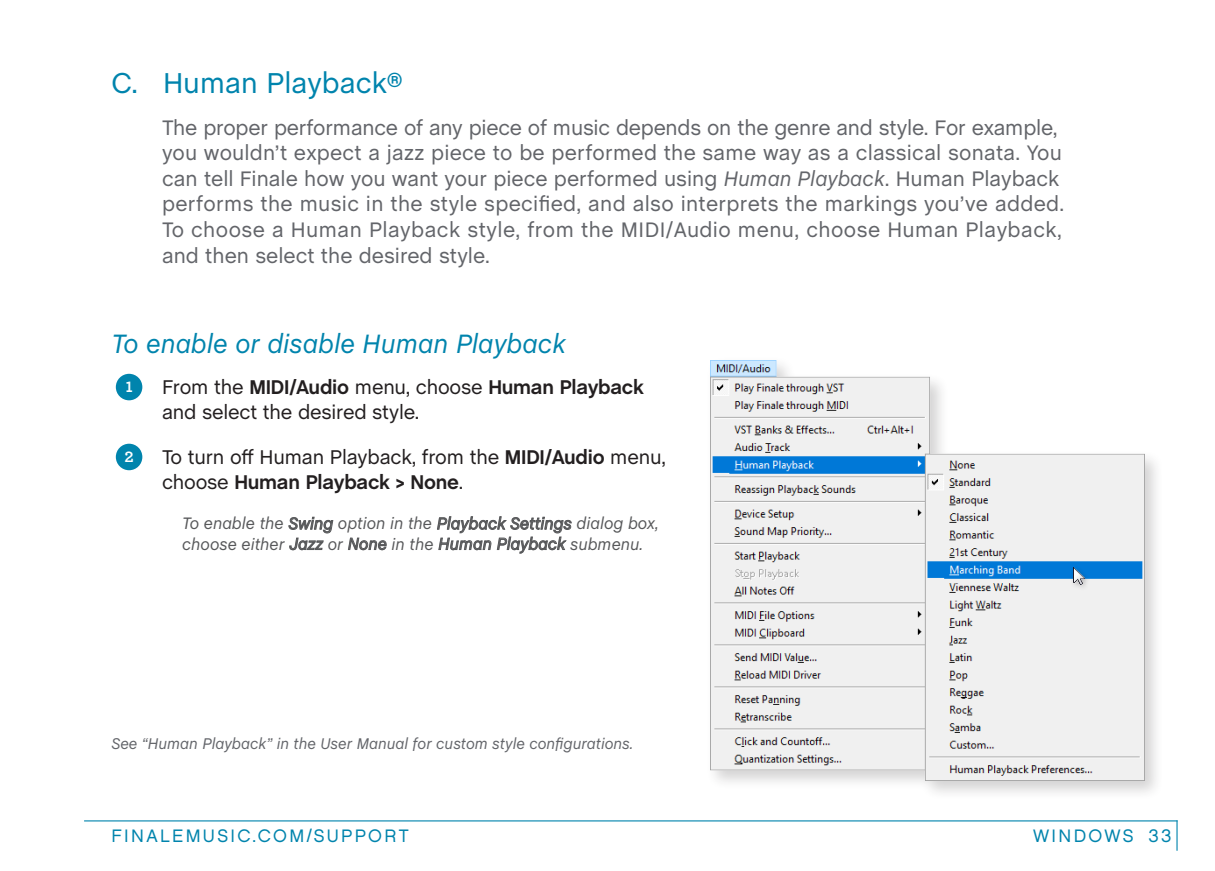
<style>
.page{position:relative;width:1215px;height:871px;background:#fff}
.page>*{position:absolute;margin:0;border:0;box-sizing:border-box;transform-origin:0 0}
.SectionSubhead{font:29.25px "Chalet";color:#0084ad}
.Subhead2{font:italic 27px "Chalet";color:#0084ad}
.IntroText{font:21.38px/25.7px "Chalet";letter-spacing:.01em;color:#63656a}
.InstructionText_with{font:20.25px/24.8px "Chalet";letter-spacing:-.01em;color:#231f20}
.t1{font:18px "Chalet London Nineteen Sixty";letter-spacing:.13em;color:#0084ad}
.InlineItalicCallout{font:italic 16.88px/20.2px "Chalet";color:#57585a}
.MoreDetailsText{font:italic 15.75px "Chalet";color:#63656a}
.Number{font:700 15.75px "Archer";color:#fff}
.s1{font-style:italic}
.s2{font-weight:700}
</style>
<div class="page">
<hr style="left:84px;top:820px;width:1094px;height:1px;background:#0084ad">
<hr style="left:1176px;top:820px;width:2px;height:30px;background:#0084ad">
<svg style="left:114px;top:371px;width:31px;height:31px"></svg>
<div style="left:111px;top:369px;width:36px;height:36px;border:4px solid #fff;border-radius:50%"></div>
<svg style="left:114px;top:441px;width:31px;height:31px"></svg>
<div style="left:111px;top:439px;width:36px;height:36px;border:4px solid #fff;border-radius:50%"></div>
<svg style="left:288px;top:516px;width:46px;height:34px"></svg>
<svg style="left:348px;top:537px;width:39px;height:13px"></svg>
<svg style="left:437px;top:516px;width:135px;height:38px"></svg>
<div style="left:706px;top:355px;width:458px;height:445px;background:#231f20;opacity:.2"></div>
<img style="left:711px;top:360px;width:433px;height:421px">
<div style="left:1070px;top:564px;width:20px;height:27px;background:#231f20;opacity:.3"></div>
<img style="left:1074px;top:567px;width:10px;height:17px">
<p class="SectionSubhead" style="left:111px;top:65px;width:293px">C. Human Playback®</p>
<p class="IntroText" style="left:162px;top:115px;width:904px">The proper performance of any piece of music depends on the genre and style. For example, you wouldn’t expect a jazz piece to be performed the same way as a classical sonata. You can tell Finale how you want your piece performed using <span class="s1">Human Playback</span>. Human Playback performs the music in the style specified, and also interprets the markings you’ve added.<br>To choose a Human Playback style, from the MIDI/Audio menu, choose Human Playback, and then select the desired style.</p>
<p class="Subhead2" style="left:111px;top:328px;width:456px">To enable or disable Human Playback</p>
<p class="Number" style="left:126px;top:375px;width:8px">1</p>
<p class="InstructionText_with" style="left:162px;top:375px;width:484px">From the <span class="s2">MIDI/Audio</span> menu, choose <span class="s2">Human Playback </span>and select the desired style.</p>
<p class="Number" style="left:125px;top:444px;width:11px">2</p>
<p class="InstructionText_with" style="left:162px;top:445px;width:505px">To turn off Human Playback, from the <span class="s2">MIDI/Audio</span> menu, choose <span class="s2">Human Playback &gt; None</span>.</p>
<p class="InlineItalicCallout" style="left:182px;top:514px;width:478px">To enable the Swing option in the Playback Settings dialog box, choose either Jazz or None in the Human Playback submenu.</p>
<p class="MoreDetailsText" style="left:111px;top:735px;width:523px">See “Human Playback” in the User Manual for custom style configurations.</p>
<p class="t1" style="left:111px;top:824px;width:299px">FINALEMUSIC.COM/SUPPORT</p>
<p class="t1" style="left:1033px;top:825px;width:140px">WINDOWS 33</p>
</div>
